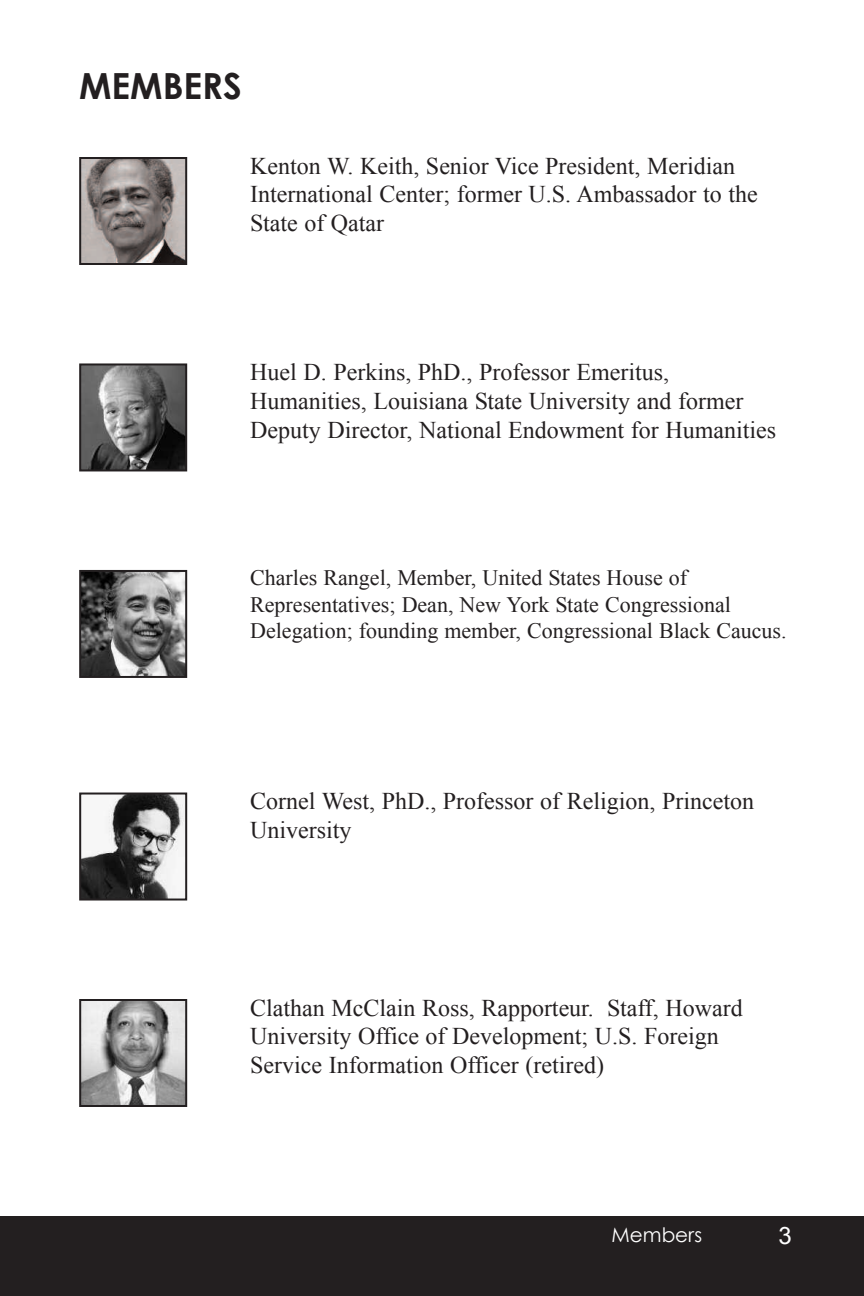
<style>
.page{position:relative;width:864px;height:1296px;background:#fff}
.page>*{position:absolute;margin:0;border:0;box-sizing:border-box;transform-origin:0 0}
.t1{font:700 36px "Century Gothic";color:#231f20}
.t2{font:24px/28.8px "Times New Roman";color:#231f20}
.t3{font:24px "Arial";color:#fff}
.t4{font:22px/26.4px "Times New Roman";color:#231f20}
.t5{font:20px "Century Gothic";color:#fff}
</style>
<div class="page">
<div style="left:0;top:1217px;width:864px;height:79px;background:#231f20"></div>
<img style="left:82px;top:366px;width:102px;height:102px">
<div style="left:79px;top:363px;width:108px;height:108px;border:2px solid #231f20"></div>
<img style="left:82px;top:573px;width:102px;height:102px">
<div style="left:79px;top:570px;width:108px;height:108px;border:2px solid #231f20"></div>
<img style="left:82px;top:1002px;width:102px;height:102px">
<div style="left:79px;top:999px;width:108px;height:108px;border:2px solid #231f20"></div>
<img style="left:82px;top:796px;width:102px;height:102px">
<div style="left:79px;top:793px;width:108px;height:108px;border:2px solid #231f20"></div>
<img style="left:82px;top:160px;width:102px;height:102px">
<div style="left:79px;top:157px;width:108px;height:108px;border:2px solid #231f20"></div>
<h1 class="t1" style="left:79px;top:63px;width:164px">MEMBERS</h1>
<p class="t2" style="left:250px;top:151px;width:509px">Kenton W. Keith, Senior Vice President, Meridian<br>International Center; former U.S. Ambassador to the<br>State of Qatar</p>
<p class="t2" style="left:250px;top:358px;width:527px">Huel D. Perkins, PhD., Professor Emeritus,<br>Humanities, Louisiana State University and former<br>Deputy Director, National Endowment for Humanities</p>
<p class="t4" style="left:250px;top:565px;width:538px">Charles Rangel, Member, United States House of<br>Representatives; Dean, New York State Congressional<br>Delegation; founding member, Congressional Black Caucus.</p>
<p class="t2" style="left:250px;top:787px;width:505px">Cornel West, PhD., Professor of Religion, Princeton<br>University</p>
<p class="t2" style="left:250px;top:993px;width:494px">Clathan McClain Ross, Rapporteur. Staff, Howard<br>University Office of Development; U.S. Foreign<br>Service Information Officer (retired)</p>
<p class="t5" style="left:612px;top:1222px;width:92px">Members</p>
<p class="t3" style="left:779px;top:1223px;width:15px">3</p>
</div>
